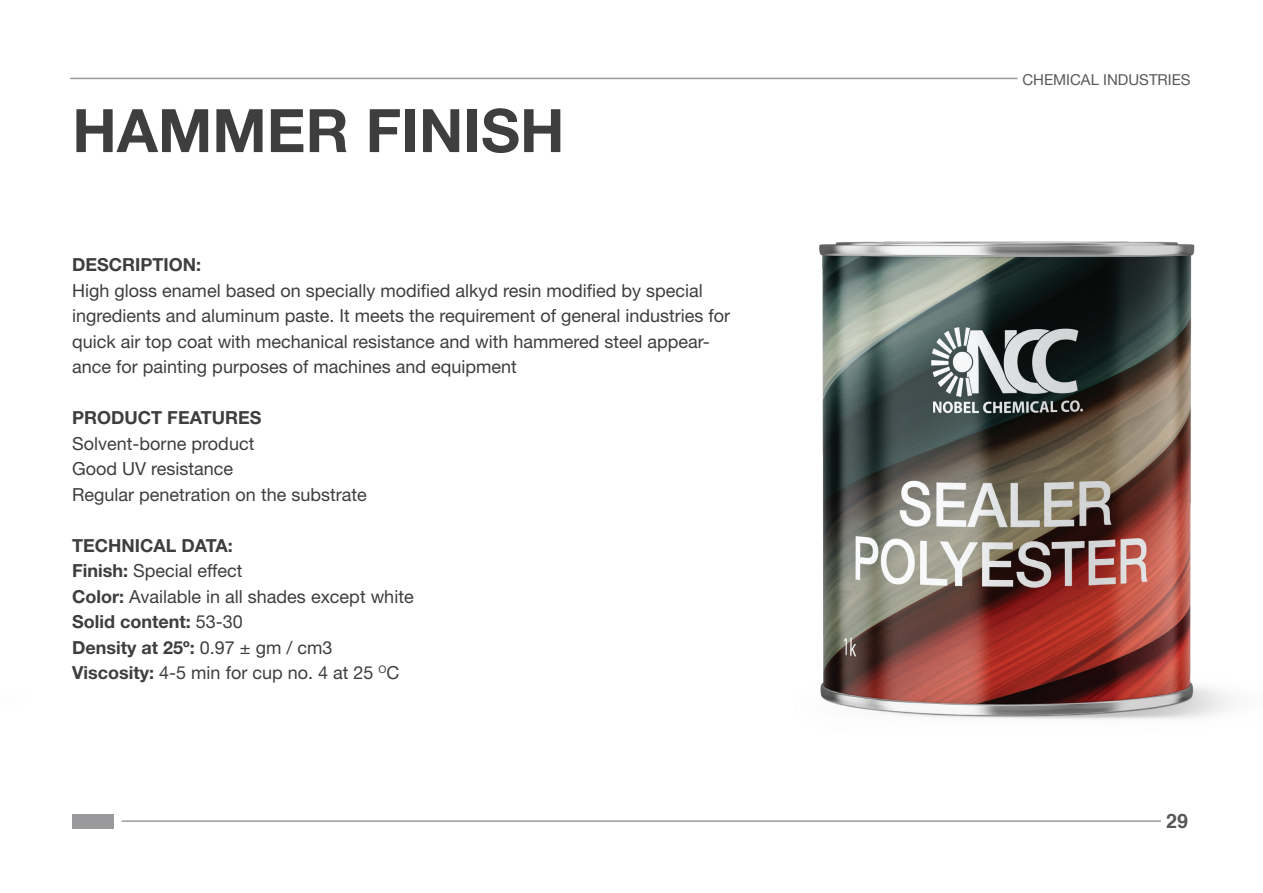
<style>
.page{position:relative;width:1263px;height:893px;background:#fff}
.page>*{position:absolute;margin:0;border:0;box-sizing:border-box;transform-origin:0 0}
.t1{font:700 60px "Helvetica Neue";color:#3e3e3f}
.t2{font:700 19.8px "Helvetica";color:#57585a}
.t3{font:18px/25.5px "Helvetica Neue LT Std";color:#3e3e3f}
.t4{font:700 18px "Helvetica Neue LT Std";color:#3e3e3f}
.t5{font:15px "Helvetica Neue";color:#57585a}
.s1{font-weight:700}
</style>
<div class="page">
<div style="left:72px;top:814px;width:42px;height:14px;background:#9a9a9c"></div>
<hr style="left:122px;top:820px;width:1039px;height:2px;background:#57585a">
<hr style="left:70px;top:78px;width:947px;height:1px;background:#57585a">
<img style="left:819px;top:241px;width:413px;height:478px">
<h1 class="t1" style="left:72px;top:84px;width:494px">HAMMER FINISH</h1>
<p class="t4" style="left:72px;top:254px;width:130px">DESCRIPTION:</p>
<p class="t3" style="left:72px;top:277px;width:659px">High gloss enamel based on specially modified alkyd resin modified by special ingredients and aluminum paste. It meets the requirement of general industries for quick air top coat with mechanical resistance and with hammered steel appear&shy;ance for painting purposes of machines and equipment</p>
<p class="t4" style="left:72px;top:407px;width:191px">PRODUCT FEATURES</p>
<p class="t3" style="left:72px;top:431px;width:296px">Solvent-borne product<br>Good UV resistance<br>Regular penetration on the substrate</p>
<p class="t3" style="left:72px;top:533px;width:343px"><span class="s1">TECHNICAL DATA:<br>Finish:</span> Special effect<br><span class="s1">Color:</span> Available in all shades except white<br><span class="s1">Solid content:</span> 53-30<br><span class="s1">Density at 25º:</span> 0.97 ± gm / cm3<br><span class="s1">Viscosity:</span> 4-5 min for cup no. 4 at 25 <sup>O</sup>C</p>
<p class="t5" style="left:1022px;top:69px;width:170px">CHEMICAL INDUSTRIES</p>
<p class="t2" style="left:1166px;top:805px;width:24px">29</p>
</div>
